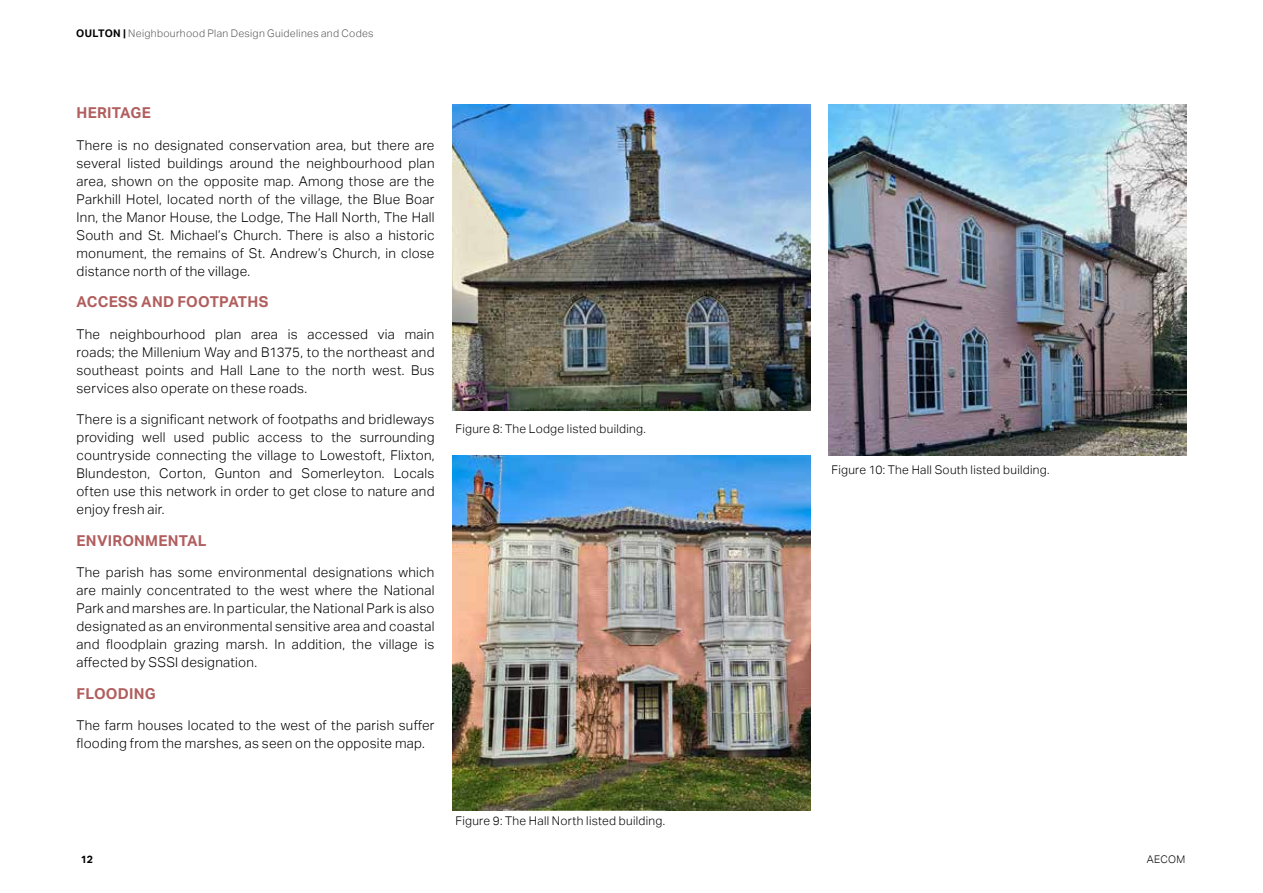
<style>
.page{position:relative;width:1263px;height:893px;background:#fff}
.page>*{position:absolute;margin:0;border:0;box-sizing:border-box;transform-origin:0 0}
.t1{font:700 15px "AECOM Sans";letter-spacing:.015em;color:#b15e5e}
.t2{font:300 13.5px/18px "AECOM Sans";letter-spacing:.02em;color:#000;text-align:justify}
.t3{font:300 12px "AECOM Sans";letter-spacing:.025em;color:#000}
.t4{font:300 10.5px "AECOM Sans";letter-spacing:.03em;color:#58595b}
.t5{font:300 10.5px "AECOM Sans";letter-spacing:.025em;color:#000}
.t6{font:700 10.5px "AECOM Sans";color:#000}
.s1{font-weight:700;color:#000}
</style>
<div class="page">
<img style="left:453px;top:104px;width:357px;height:307px">
<img style="left:452px;top:455px;width:358px;height:355px">
<img style="left:828px;top:104px;width:358px;height:351px">
<p class="t4" style="left:76px;top:27px;width:299px"><span class="s1">OULTON |</span> Neighbourhood Plan Design Guidelines and Codes</p>
<p class="t1" style="left:77px;top:104px;width:76px">HERITAGE</p>
<p class="t2" style="left:77px;top:136px;width:359px">There is no designated conservation area, but there are several listed buildings around the neighbourhood plan area, shown on the opposite map. Among those are the Parkhill Hotel, located north of the village, the Blue Boar Inn, the Manor House, the Lodge, The Hall North, The Hall South and St. Michael’s Church. There is also a historic monument, the remains of St. Andrew’s Church, in close distance north of the village.</p>
<p class="t1" style="left:77px;top:293px;width:193px">ACCESS AND FOOTPATHS</p>
<p class="t2" style="left:77px;top:325px;width:359px">The neighbourhood plan area is accessed via main roads; the Millenium Way and B1375, to the northeast and southeast points and Hall Lane to the north west. Bus services also operate on these roads.</p>
<p class="t2" style="left:77px;top:411px;width:359px">There is a significant network of footpaths and bridleways providing well used public access to the surrounding countryside connecting the village to Lowestoft, Flixton, Blundeston, Corton, Gunton and Somerleyton. Locals often use this network in order to get close to nature and enjoy fresh air.</p>
<p class="t1" style="left:77px;top:532px;width:132px">ENVIRONMENTAL</p>
<p class="t2" style="left:77px;top:564px;width:359px">The parish has some environmental designations which are mainly concentrated to the west where the National Park and marshes are. In particular, the National Park is also designated as an environmental sensitive area and coastal and floodplain grazing marsh. In addition, the village is affected by SSSI designation.</p>
<p class="t1" style="left:77px;top:685px;width:81px">FLOODING</p>
<p class="t2" style="left:77px;top:717px;width:359px">The farm houses located to the west of the parish suffer flooding from the marshes, as seen on the opposite map.</p>
<p class="t3" style="left:455px;top:422px;width:192px">Figure 8: The Lodge listed building.</p>
<p class="t3" style="left:455px;top:814px;width:211px">Figure 9: The Hall North listed building.</p>
<p class="t3" style="left:831px;top:463px;width:220px">Figure 10: The Hall South listed building.</p>
<p class="t6" style="left:81px;top:853px;width:14px">12</p>
<p class="t5" style="left:1147px;top:853px;width:40px">AECOM</p>
</div>
